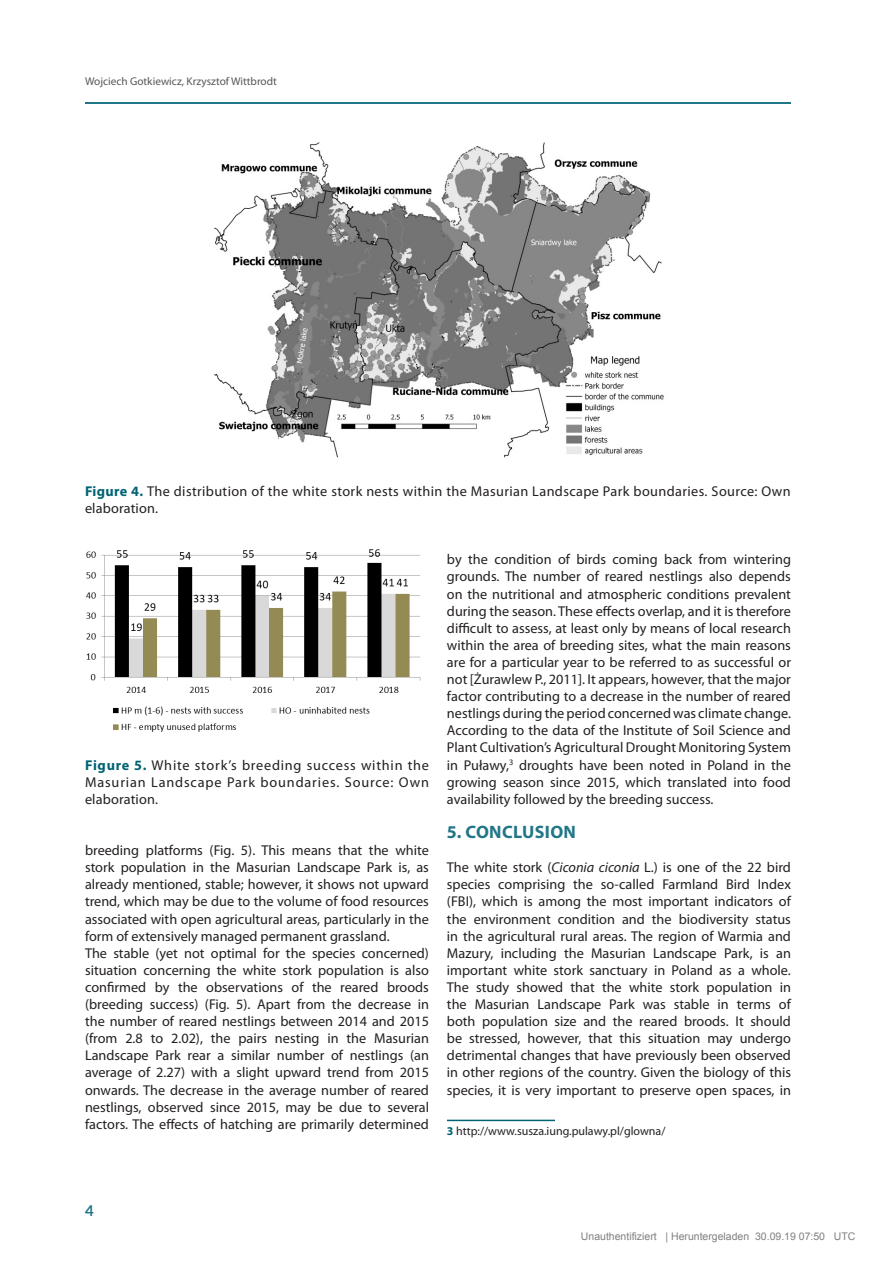
<style>
.page{position:relative;width:893px;height:1263px;background:#fff}
.page>*{position:absolute;margin:0;border:0;box-sizing:border-box;transform-origin:0 0}
.SUBTITLE_1{font:700 18px "Myriad Pro";letter-spacing:.02em;color:#217687}
.t1{font:700 15px "Lato";color:#217687}
.MAIN_TEXT{font:14.25px/17.1px "Myriad Pro";color:#231f20;text-align:justify}
.CAPTIONS{font:14.25px/17.1px "Myriad Pro";letter-spacing:.025em;color:#231f20}
.Footnote_text{font:12px "Myriad Pro";color:#231f20}
.t2{font:11.25px "Myriad Pro";color:#57585a}
.t3{font:10.5px "Arial";color:#808080}
.s1{font-weight:700;color:#006374}
.s2{font-style:italic}
</style>
<div class="page">
<hr style="left:85px;top:103px;width:706px;height:1px;background:#217687">
<hr style="left:447px;top:1120px;width:108px;height:1px;background:#006374">
<img style="left:214px;top:142px;width:450px;height:316px">
<img style="left:86px;top:549px;width:335px;height:183px">
<p class="t2" style="left:85px;top:74px;width:193px">Wojciech Gotkiewicz, Krzysztof Wittbrodt</p>
<p class="CAPTIONS" style="left:85px;top:482px;width:707px"><span class="s1">Figure 4.</span> The distribution of the white stork nests within the Masurian Landscape Park boundaries. Source: Own elaboration.</p>
<p class="CAPTIONS" style="left:85px;top:756px;width:346px;text-align:justify"><span class="s1">Figure 5.</span> White stork’s breeding success within the Masurian Landscape Park boundaries. Source: Own elaboration.</p>
<p class="MAIN_TEXT" style="left:85px;top:841px;width:345px">breeding platforms (Fig. 5). This means that the white stork population in the Masurian Landscape Park is, as already mentioned, stable; however, it shows not upward trend, which may be due to the volume of food resources associated with open agricultural areas, particularly in the form of extensively managed permanent grassland.</p>
<p class="MAIN_TEXT" style="left:85px;top:944px;width:345px">The stable (yet not optimal for the species concerned) situation concerning the white stork population is also confirmed by the observations of the reared broods (breeding success) (Fig. 5). Apart from the decrease in the number of reared nestlings between 2014 and 2015 (from 2.8 to 2.02), the pairs nesting in the Masurian Landscape Park rear a similar number of nestlings (an average of 2.27) with a slight upward trend from 2015 onwards. The decrease in the average number of reared nestlings, observed since 2015, may be due to several factors. The effects of hatching are primarily determined</p>
<p class="MAIN_TEXT" style="left:447px;top:551px;width:345px">by the condition of birds coming back from wintering grounds. The number of reared nestlings also depends on the nutritional and atmospheric conditions prevalent during the season. These effects overlap, and it is therefore difficult to assess, at least only by means of local research within the area of breeding sites, what the main reasons are for a particular year to be referred to as successful or not [Żurawlew P., 2011]. It appears, however, that the major factor contributing to a decrease in the number of reared nestlings during the period concerned was climate change.<br>According to the data of the Institute of Soil Science and Plant Cultivation’s Agricultural Drought Monitoring System in Puławy,<sup>3</sup> droughts have been noted in Poland in the growing season since 2015, which translated into food availability followed by the breeding success.</p>
<p class="SUBTITLE_1" style="left:447px;top:820px;width:131px">5. CONCLUSION</p>
<p class="MAIN_TEXT" style="left:447px;top:859px;width:345px">The white stork (<span class="s2">Ciconia ciconia</span> L.) is one of the 22 bird species comprising the so-called Farmland Bird Index (FBI), which is among the most important indicators of the environment condition and the biodiversity status in the agricultural rural areas. The region of Warmia and Mazury, including the Masurian Landscape Park, is an important white stork sanctuary in Poland as a whole.<br>The study showed that the white stork population in the Masurian Landscape Park was stable in terms of both population size and the reared broods. It should be stressed, however, that this situation may undergo detrimental changes that have previously been observed in other regions of the country. Given the biology of this species, it is very important to preserve open spaces, in</p>
<p class="Footnote_text" style="left:447px;top:1124px;width:220px"><span class="s1">3</span> http://www.susza.iung.pulawy.pl/glowna/</p>
<p class="t1" style="left:85px;top:1200px;width:10px">4</p>
<p class="t3" style="left:581px;top:1233px;width:276px">Unauthentifiziert | Heruntergeladen 30.09.19 07:50 UTC</p>
</div>
